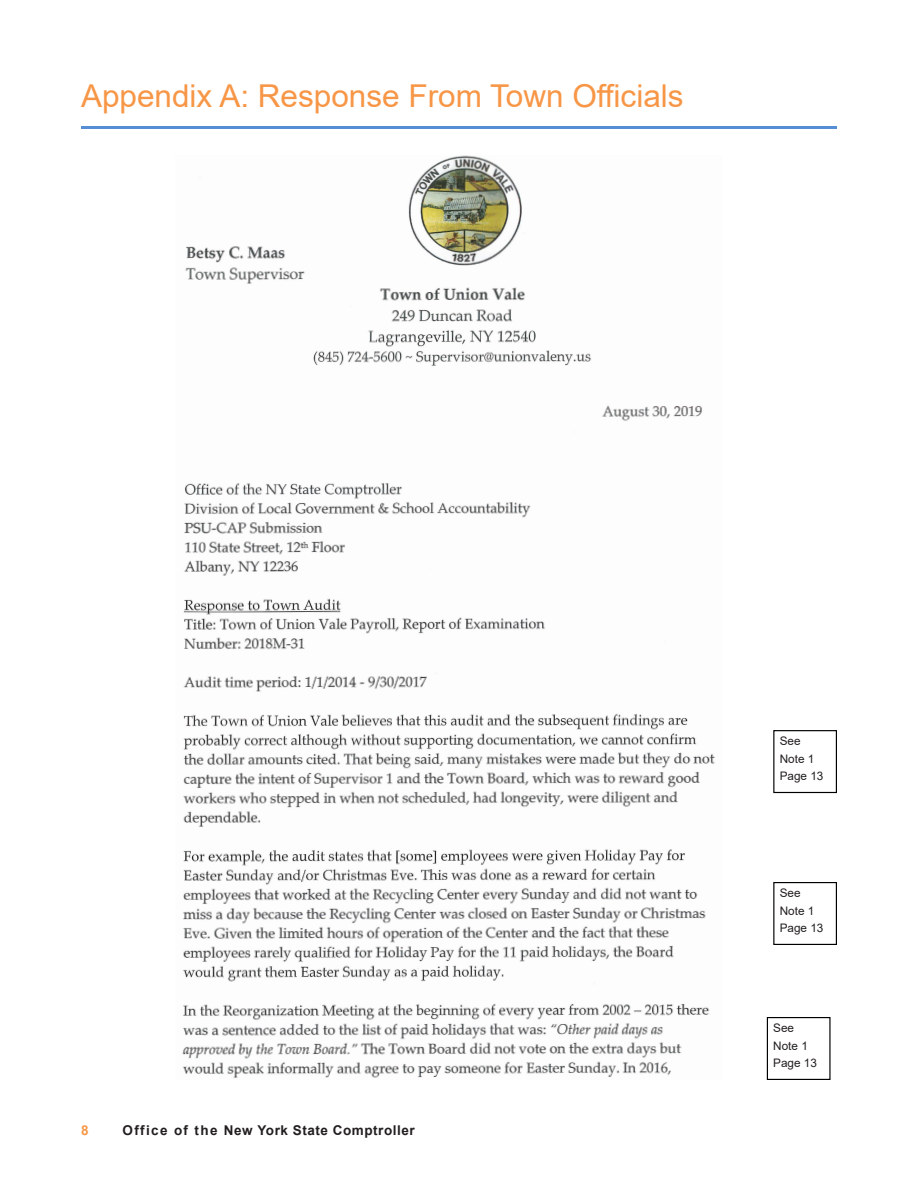
<style>
.page{position:relative;width:918px;height:1188px;background:#fff}
.page>*{position:absolute;margin:0;border:0;box-sizing:border-box;transform-origin:0 0}
.Section_Heads{font:31.5px "Arial";color:#f79646}
.t1{font:700 13.5px "Arial";letter-spacing:.04em;color:#231f20}
.t2{font:700 13.5px "Arial";color:#f79646}
.Body_Text{font:11.7px "Arial";color:#231f20}
</style>
<div class="page">
<hr style="left:81px;top:126px;width:756px;height:3px;background:#558ed5">
<img style="left:182px;top:155px;width:533px;height:923px">
<div style="left:773px;top:730px;width:64px;height:63px;border:1px solid #000"></div>
<div style="left:773px;top:882px;width:64px;height:63px;border:1px solid #000"></div>
<div style="left:767px;top:1017px;width:64px;height:63px;border:1px solid #000"></div>
<p class="Section_Heads" style="left:81px;top:74px;width:604px">Appendix A: Response From Town Officials</p>
<p class="t2" style="left:81px;top:1121px;width:9px">8</p>
<p class="t1" style="left:123px;top:1121px;width:294px">Office of the New York State Comptroller</p>
<p class="Body_Text" style="left:780px;top:733px;width:22px">See</p>
<p class="Body_Text" style="left:780px;top:751px;width:36px">Note 1</p>
<p class="Body_Text" style="left:780px;top:768px;width:45px">Page 13</p>
<p class="Body_Text" style="left:780px;top:885px;width:22px">See</p>
<p class="Body_Text" style="left:780px;top:902px;width:36px">Note 1</p>
<p class="Body_Text" style="left:780px;top:920px;width:45px">Page 13</p>
<p class="Body_Text" style="left:773px;top:1020px;width:22px">See</p>
<p class="Body_Text" style="left:773px;top:1037px;width:36px">Note 1</p>
<p class="Body_Text" style="left:773px;top:1055px;width:45px">Page 13</p>
</div>
